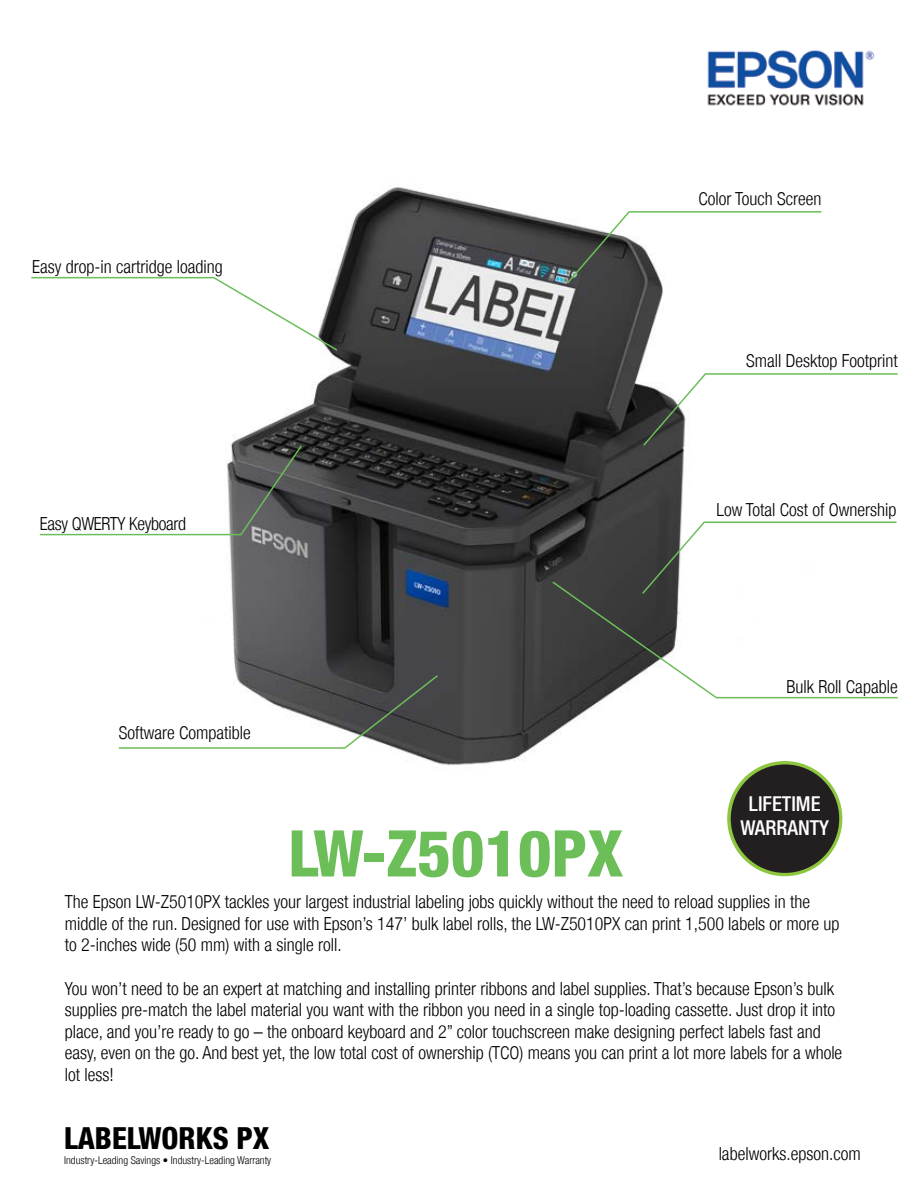
<style>
.page{position:relative;width:918px;height:1188px;background:#fff}
.page>*{position:absolute;margin:0;border:0;box-sizing:border-box;transform-origin:0 0}
.t1{font:800 condensed 64.5px "Helvetica Neue LT";color:#6cbe59}
.t2{font:800 condensed 30.3px "Helvetica Neue LT";color:#000}
.t3{font:500 condensed 20.4px/24.6px "Helvetica Neue LT";color:#fff;text-align:center}
.t4{font:300 condensed 18px/21.6px "Helvetica Neue LT";color:#000}
.t5{font:300 condensed 18px "Helvetica Neue LT";letter-spacing:-.02em;color:#000}
.t6{font:300 condensed 10.8px "Helvetica Neue LT";color:#000}
</style>
<div class="page">
<img style="left:229px;top:187px;width:596px;height:690px">
<img style="left:707px;top:50px;width:168px;height:56px">
<svg style="left:31px;top:276px;width:308px;height:76px"></svg>
<svg style="left:118px;top:674px;width:322px;height:76px"></svg>
<svg style="left:39px;top:444px;width:264px;height:92px"></svg>
<svg style="left:727px;top:761px;width:115px;height:115px"></svg>
<div style="left:731px;top:764px;width:108px;height:109px;background:#231f20;border-radius:50%"></div>
<svg style="left:642px;top:372px;width:256px;height:75px"></svg>
<svg style="left:565px;top:210px;width:258px;height:75px"></svg>
<svg style="left:551px;top:521px;width:347px;height:178px"></svg>
<p class="t4" style="left:32px;top:256px;width:192px">Easy drop-in cartridge loading</p>
<p class="t5" style="left:40px;top:513px;width:148px">Easy QWERTY Keyboard</p>
<p class="t4" style="left:119px;top:721px;width:134px">Software Compatible</p>
<p class="t4" style="left:699px;top:188px;width:124px">Color Touch Screen</p>
<p class="t4" style="left:746px;top:350px;width:153px">Small Desktop Footprint</p>
<p class="t4" style="left:716px;top:498px;width:182px">Low Total Cost of Ownership</p>
<p class="t4" style="left:786px;top:676px;width:113px">Bulk Roll Capable</p>
<p class="t3" style="left:740px;top:791px;width:90px">LIFETIME<br>WARRANTY</p>
<h1 class="t1" style="left:288px;top:814px;width:336px">LW-Z5010PX</h1>
<p class="t4" style="left:65px;top:891px;width:776px">The Epson LW-Z5010PX tackles your largest industrial labeling jobs quickly without the need to reload supplies in the middle of the run. Designed for use with Epson’s 147’ bulk label rolls, the LW-Z5010PX can print 1,500 labels or more up to 2-inches wide (50 mm) with a single roll.</p>
<p class="t4" style="left:65px;top:977px;width:779px">You won’t need to be an expert at matching and installing printer ribbons and label supplies. That’s because Epson’s bulk supplies pre-match the label material you want with the ribbon you need in a single top-loading cassette. Just drop it into place, and you’re ready to go – the onboard keyboard and 2” color touchscreen make designing perfect labels fast and easy, even on the go. And best yet, the low total cost of ownership (TCO) means you can print a lot more labels for a whole lot less!</p>
<h2 class="t2" style="left:64px;top:1119px;width:207px">LABELWORKS PX</h2>
<p class="t6" style="left:64px;top:1154px;width:209px">Industry-Leading Savings • Industry-Leading Warranty</p>
<p class="t4" style="left:719px;top:1143px;width:144px">labelworks.epson.com</p>
</div>
